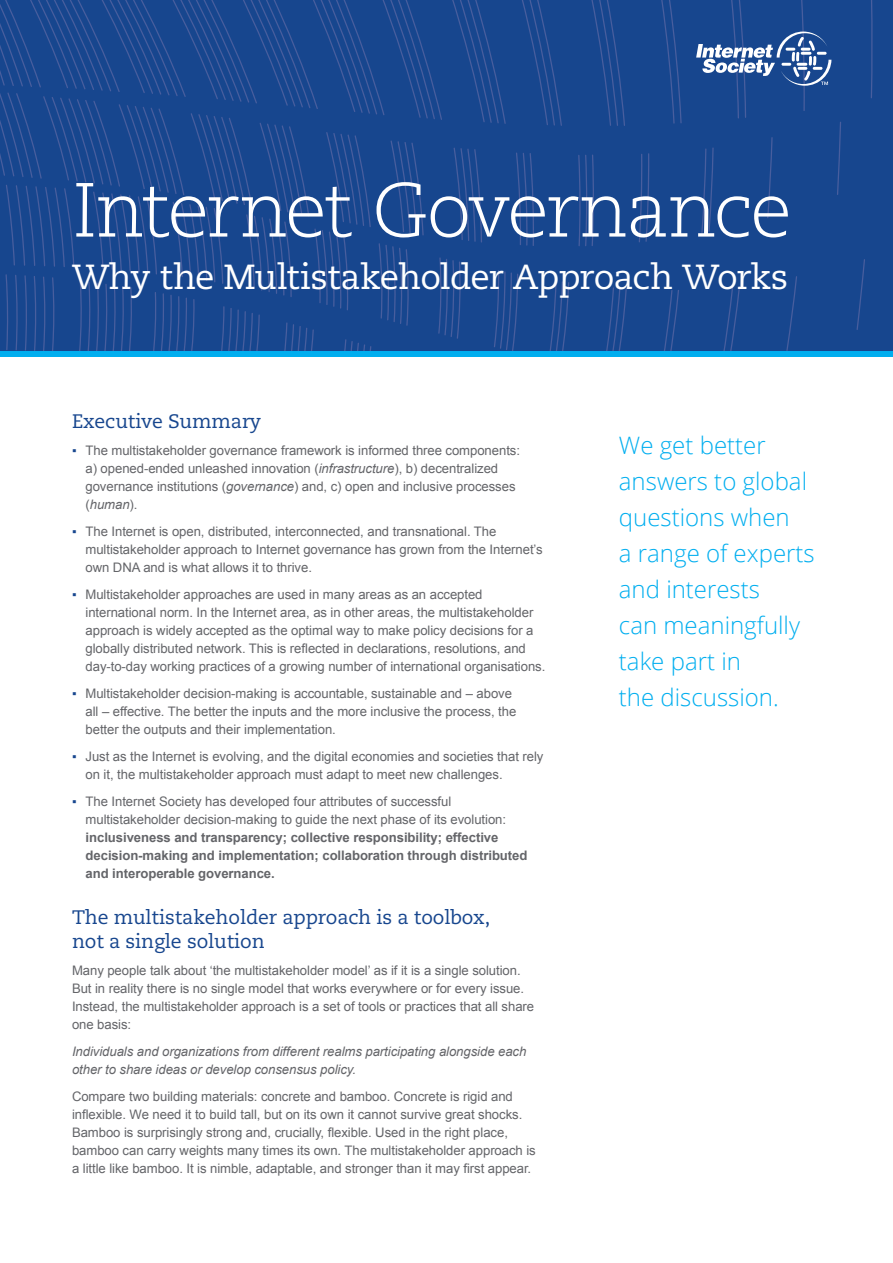
<style>
.page{position:relative;width:893px;height:1263px;background:#fff}
.page>*{position:absolute;margin:0;border:0;box-sizing:border-box;transform-origin:0 0}
.t1{font:300 76.5px "Caecilia";letter-spacing:-.035em;color:#fff}
.t2{font:34.8px "Caecilia";letter-spacing:-.025em;color:#fff}
.t3{font:300 24px/36px "Open Sans";color:#00aeef}
.t4{font:19.5px/24px "Caecilia";letter-spacing:-.005em;color:#17468e}
.t5{font:13.2px/18px "Arial";letter-spacing:-.005em;color:#646569}
.t6{font:700 13.2px/18px "Arial";letter-spacing:-.005em;color:#646569}
.t7{font:italic 13.2px/18px "Arial";letter-spacing:-.005em;color:#646569}
.s1{color:#17468e}
.s2{font-style:italic}
</style>
<div class="page">
<div style="left:0;top:0;width:893px;height:350px;background:#17468e"></div>
<svg style="left:578px;top:154px;width:16px;height:92px"></svg>
<svg style="left:638px;top:153px;width:12px;height:90px"></svg>
<svg style="left:606px;top:287px;width:21px;height:63px"></svg>
<svg style="left:664px;top:290px;width:15px;height:60px"></svg>
<svg style="left:786px;top:276px;width:11px;height:74px"></svg>
<svg style="left:723px;top:286px;width:17px;height:64px"></svg>
<svg style="left:856px;top:259px;width:9px;height:71px"></svg>
<svg style="left:0;top:0;width:570px;height:350px"></svg>
<svg style="left:591px;top:0;width:34px;height:126px"></svg>
<svg style="left:661px;top:0;width:21px;height:124px"></svg>
<svg style="left:871px;top:0;width:2px;height:99px"></svg>
<svg style="left:696px;top:0;width:145px;height:233px"></svg>
<h1 class="t1" style="left:72px;top:167px;width:721px">Internet Governance</h1>
<h2 class="t2" style="left:72px;top:256px;width:718px">Why the Multistakeholder Approach Works</h2>
<h3 class="t4" style="left:72px;top:409px;width:191px">Executive Summary</h3>
<p class="t5" style="left:86px;top:441px;width:436px;text-indent:-14px"><span class="s1">▪</span> The multistakeholder governance framework is informed three components: a) opened-ended unleashed innovation (<span class="s2">infrastructure</span>), b) decentralized governance institutions (<span class="s2">governance</span>) and, c) open and inclusive processes (<span class="s2">human</span>).</p>
<p class="t5" style="left:86px;top:522px;width:459px;text-indent:-14px"><span class="s1">▪</span> The Internet is open, distributed, interconnected, and transnational. The multistakeholder approach to Internet governance has grown from the Internet’s own DNA and is what allows it to thrive.</p>
<p class="t5" style="left:86px;top:585px;width:461px;text-indent:-14px"><span class="s1">▪</span> Multistakeholder approaches are used in many areas as an accepted international norm. In the Internet area, as in other areas, the multistakeholder approach is widely accepted as the optimal way to make policy decisions for a globally distributed network. This is reflected in declarations, resolutions, and day-to-day working practices of a growing number of international organisations.</p>
<p class="t5" style="left:86px;top:684px;width:432px;text-indent:-14px"><span class="s1">▪</span> Multistakeholder decision-making is accountable, sustainable and – above all – effective. The better the inputs and the more inclusive the process, the better the outputs and their implementation.</p>
<p class="t5" style="left:86px;top:747px;width:459px;text-indent:-14px"><span class="s1">▪</span> Just as the Internet is evolving, and the digital economies and societies that rely on it, the multistakeholder approach must adapt to meet new challenges.</p>
<p class="t5" style="left:86px;top:792px;width:422px;text-indent:-14px"><span class="s1">▪</span> The Internet Society has developed four attributes of successful multistakeholder decision-making to guide the next phase of its evolution:</p>
<p class="t6" style="left:86px;top:828px;width:443px">inclusiveness and transparency; collective responsibility; effective decision-making and implementation; collaboration through distributed and interoperable governance.</p>
<h3 class="t4" style="left:72px;top:906px;width:420px">The multistakeholder approach is a toolbox, not a single solution</h3>
<p class="t5" style="left:72px;top:962px;width:464px">Many people talk about ‘the multistakeholder model’ as if it is a single solution.<br>But in reality there is no single model that works everywhere or for every issue.<br>Instead, the multistakeholder approach is a set of tools or practices that all share one basis:</p>
<p class="t7" style="left:72px;top:1043px;width:456px">Individuals and organizations from different realms participating alongside each other to share ideas or develop consensus policy.</p>
<p class="t5" style="left:72px;top:1088px;width:465px">Compare two building materials: concrete and bamboo. Concrete is rigid and inflexible. We need it to build tall, but on its own it cannot survive great shocks.<br>Bamboo is surprisingly strong and, crucially, flexible. Used in the right place, bamboo can carry weights many times its own. The multistakeholder approach is a little like bamboo. It is nimble, adaptable, and stronger than it may first appear.</p>
<h3 class="t3" style="left:619px;top:427px;width:197px">We get better answers to global questions when<br>a range of experts and interests<br>can meaningfully take part in<br>the discussion.</h3>
</div>
